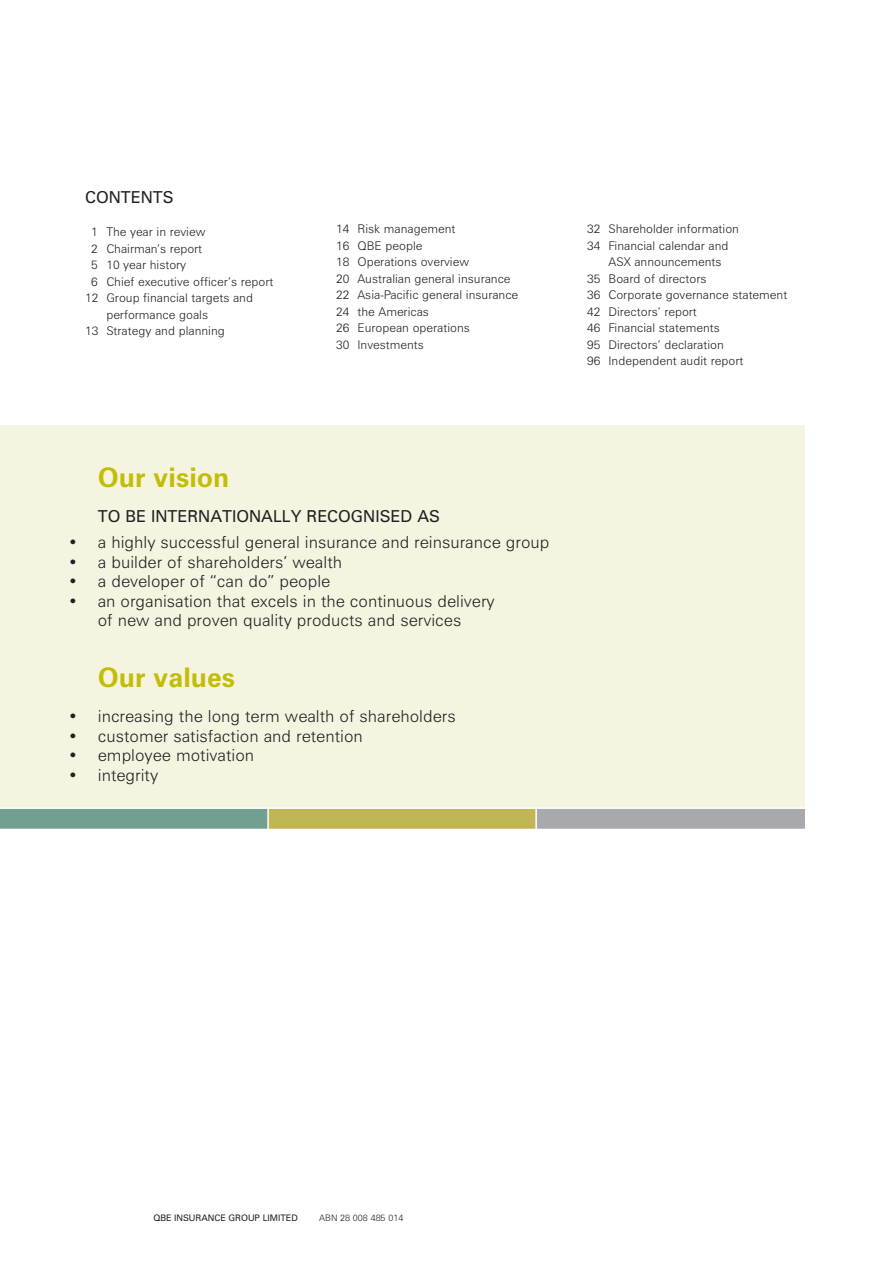
<style>
.page{position:relative;width:893px;height:1262px;background:#fff}
.page>*{position:absolute;margin:0;border:0;box-sizing:border-box;transform-origin:0 0}
.t1{font:700 27px "Zurich BT";color:#c4bd05}
.t2{font:300 16.5px/19.5px "Zurich BT";color:#231f20;text-align:center}
.t3{font:16.5px "Zurich BT";color:#231f20}
.t4{font:300 12px/16.5px "Zurich BT";color:#231f20}
.t5{font:9px "Zurich BT";color:#231f20}
.t6{font:300 9px "Zurich BT";color:#231f20}
</style>
<div class="page">
<div style="left:0;top:425px;width:804px;height:383px;background:#f5f4e1"></div>
<div style="left:0;top:808px;width:268px;height:21px;background:#71a091"></div>
<div style="left:268px;top:808px;width:268px;height:21px;background:#c0b653"></div>
<div style="left:536px;top:808px;width:268px;height:21px;background:#a7a9ac"></div>
<hr style="left:0;top:807px;width:808px;height:2px;background:#fff">
<hr style="left:0;top:828px;width:808px;height:2px;background:#fff">
<hr style="left:267px;top:808px;width:2px;height:21px;background:#fff">
<svg style="left:535px;top:809px;width:1px;height:20px"></svg>
<h2 class="t3" style="left:85px;top:191px;width:90px">CONTENTS</h2>
<p class="t4" style="left:91px;top:226px;width:116px">1 The year in review</p>
<p class="t4" style="left:91px;top:242px;width:112px">2 Chairman’s report</p>
<p class="t4" style="left:91px;top:259px;width:96px">5 10 year history</p>
<p class="t4" style="left:91px;top:275px;width:184px">6 Chief executive officer’s report</p>
<p class="t4" style="left:85px;top:292px;width:169px">12 Group financial targets and</p>
<p class="t4" style="left:106px;top:308px;width:103px">performance goals</p>
<p class="t4" style="left:85px;top:325px;width:141px">13 Strategy and planning</p>
<h1 class="t1" style="left:98px;top:468px;width:133px">Our vision</h1>
<p class="t4" style="left:336px;top:222px;width:183px">14 Risk management<br>16 QBE people<br>18 Operations overview<br>20 Australian general insurance<br>22 Asia-Pacific general insurance<br>24 the Americas<br>26 European operations<br>30 Investments</p>
<p class="t4" style="left:587px;top:222px;width:153px">32 Shareholder information</p>
<p class="t4" style="left:587px;top:239px;width:143px">34 Financial calendar and</p>
<p class="t4" style="left:608px;top:255px;width:115px">ASX announcements</p>
<p class="t4" style="left:587px;top:272px;width:121px">35 Board of directors</p>
<p class="t4" style="left:587px;top:288px;width:201px">36 Corporate governance statement</p>
<p class="t4" style="left:587px;top:305px;width:111px">42 Directors’ report</p>
<p class="t4" style="left:587px;top:321px;width:134px">46 Financial statements</p>
<p class="t4" style="left:587px;top:338px;width:138px">95 Directors’ declaration</p>
<p class="t4" style="left:587px;top:354px;width:158px">96 Independent audit report</p>
<h2 class="t3" style="left:98px;top:510px;width:343px">TO BE INTERNATIONALLY RECOGNISED AS</h2>
<h2 class="t2" style="left:68px;top:535px;width:483px">• a highly successful general insurance and reinsurance group</h2>
<h2 class="t2" style="left:68px;top:554px;width:275px">• a builder of shareholders’ wealth</h2>
<h2 class="t2" style="left:68px;top:574px;width:264px">• a developer of “can do” people</h2>
<h2 class="t2" style="left:68px;top:593px;width:428px">• an organisation that excels in the continuous delivery of new and proven quality products and services</h2>
<h1 class="t1" style="left:98px;top:668px;width:139px">Our values</h1>
<h2 class="t2" style="left:68px;top:709px;width:389px">• increasing the long term wealth of shareholders</h2>
<h2 class="t2" style="left:68px;top:728px;width:296px">• customer satisfaction and retention</h2>
<h2 class="t2" style="left:68px;top:748px;width:187px">• employee motivation</h2>
<h2 class="t2" style="left:68px;top:767px;width:92px">• integrity</h2>
<p class="t5" style="left:153px;top:1214px;width:146px">QBE INSURANCE GROUP LIMITED</p>
<p class="t6" style="left:319px;top:1214px;width:86px">ABN 28 008 485 014</p>
</div>
